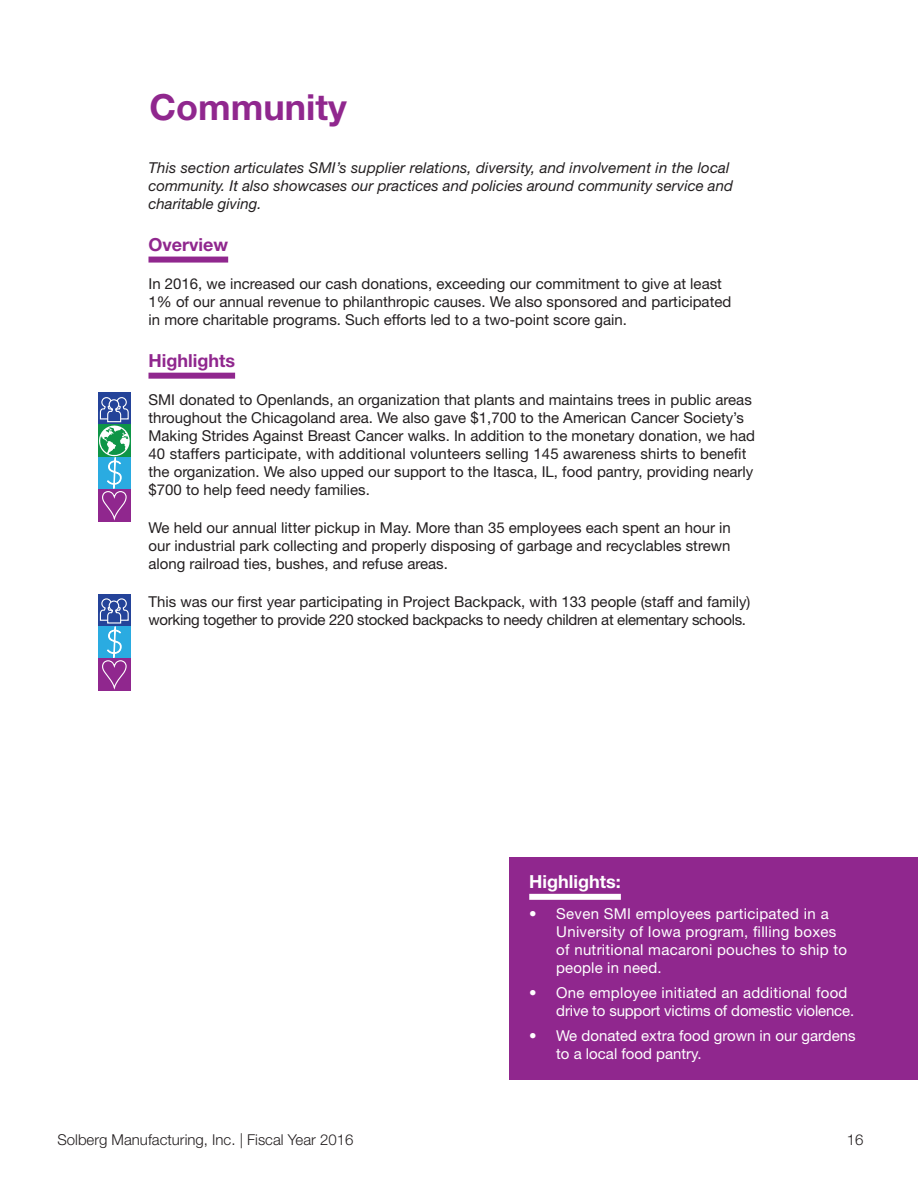
<style>
.page{position:relative;width:918px;height:1188px;background:#fff}
.page>*{position:absolute;margin:0;border:0;box-sizing:border-box;transform-origin:0 0}
.t1{font:700 36px "Helvetica Neue LT Std";color:#90278e}
.t2{font:700 18px "Helvetica Neue LT Std";color:#90278e}
.t3{font:700 18px "Helvetica Neue LT Std";color:#fff}
.t4{font:15px/18px "Helvetica Neue LT Std";color:#231f20}
.t5{font:italic 15px/18px "Helvetica Neue LT Std";color:#231f20}
.t6{font:15px/18px "Helvetica Neue LT Std";letter-spacing:-.02em;color:#231f20}
.t7{font:15px/18px "Helvetica Neue LT Std";letter-spacing:.02em;color:#fff}
.t8{font:15px/18px "Helvetica Neue LT Std";letter-spacing:-.01em;color:#fff}
.t9{font:15px/18px "Helvetica Neue LT Std";color:#fff}
.t10{font:300 15px "Helvetica Neue LT Std";color:#231f20}
</style>
<div class="page">
<div style="left:148px;top:257px;width:80px;height:6px;background:#90278e"></div>
<div style="left:148px;top:373px;width:87px;height:6px;background:#90278e"></div>
<div style="left:510px;top:858px;width:408px;height:222px;background:#90278e"></div>
<div style="left:529px;top:894px;width:92px;height:6px;background:#fff"></div>
<div style="left:98px;top:594px;width:32px;height:32px;background:#244399"></div>
<div style="left:98px;top:393px;width:32px;height:32px;background:#244399"></div>
<div style="left:98px;top:626px;width:32px;height:32px;background:#2aabe1"></div>
<div style="left:98px;top:658px;width:32px;height:32px;background:#90278e"></div>
<svg style="left:99px;top:598px;width:30px;height:91px"></svg>
<div style="left:98px;top:489px;width:32px;height:32px;background:#90278e"></div>
<svg style="left:98px;top:397px;width:33px;height:123px"></svg>
<h1 class="t1" style="left:149px;top:85px;width:199px">Community</h1>
<p class="t5" style="left:148px;top:158px;width:586px">This section articulates SMI’s supplier relations, diversity, and involvement in the local community. It also showcases our practices and policies around community service and charitable giving.</p>
<p class="t2" style="left:148px;top:233px;width:81px">Overview</p>
<p class="t4" style="left:148px;top:274px;width:584px">In 2016, we increased our cash donations, exceeding our commitment to give at least<br>1% of our annual revenue to philanthropic causes. We also sponsored and participated in more charitable programs. Such efforts led to a two-point score gain.</p>
<p class="t2" style="left:148px;top:349px;width:88px">Highlights</p>
<p class="t4" style="left:148px;top:390px;width:608px">SMI donated to Openlands, an organization that plants and maintains trees in public areas throughout the Chicagoland area. We also gave $1,700 to the American Cancer Society’s Making Strides Against Breast Cancer walks. In addition to the monetary donation, we had 40 staffers participate, with additional volunteers selling 145 awareness shirts to benefit the organization. We also upped our support to the Itasca, IL, food pantry, providing nearly $700 to help feed needy families.</p>
<p class="t4" style="left:148px;top:519px;width:584px;text-align:justify">We held our annual litter pickup in May. More than 35 employees each spent an hour in our industrial park collecting and properly disposing of garbage and recyclables strewn along railroad ties, bushes, and refuse areas.</p>
<p class="t6" style="left:148px;top:593px;width:604px">This was our first year participating in Project Backpack, with 133 people (staff and family) working together to provide 220 stocked backpacks to needy children at elementary schools.</p>
<p class="t3" style="left:529px;top:870px;width:93px">Highlights:</p>
<p class="t7" style="left:556px;top:905px;width:292px;text-indent:-27px">• Seven SMI employees participated in a University of Iowa program, filling boxes of nutritional macaroni pouches to ship to people in need.</p>
<p class="t8" style="left:556px;top:984px;width:300px;text-indent:-27px">• One employee initiated an additional food drive to support victims of domestic violence.</p>
<p class="t9" style="left:556px;top:1026px;width:301px;text-indent:-27px">• We donated extra food grown in our gardens to a local food pantry.</p>
<p class="t10" style="left:57px;top:1130px;width:297px">Solberg Manufacturing, Inc. | Fiscal Year 2016</p>
<p class="t10" style="left:847px;top:1130px;width:18px">16</p>
</div>
